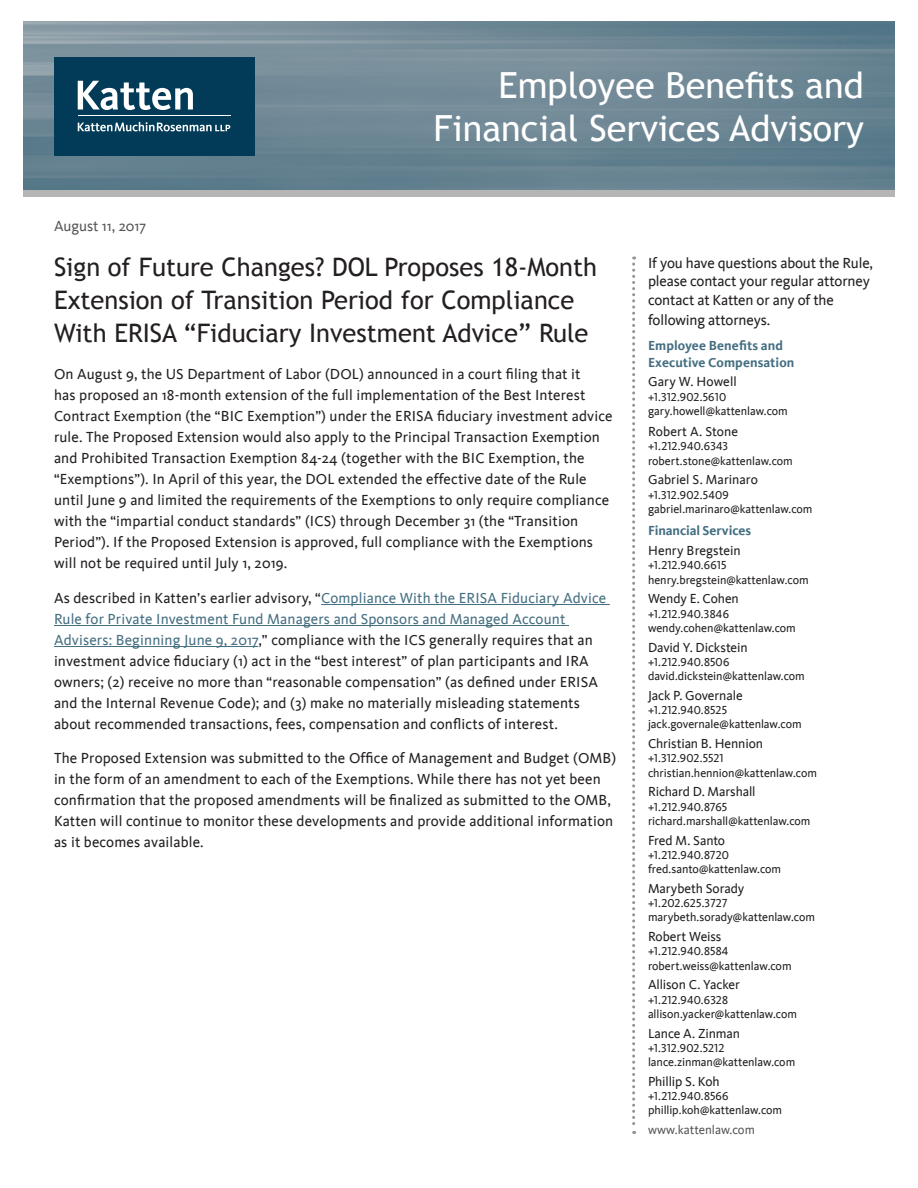
<style>
.page{position:relative;width:918px;height:1188px;background:#fff}
.page>*{position:absolute;margin:0;border:0;box-sizing:border-box;transform-origin:0 0}
.t1{font:36px/43.2px "Trebuchet MS";color:#fff;text-align:right}
.t2{font:25.5px/33px "Trebuchet MS";color:#231f20}
.t3{font:15px/21px "Kievit";letter-spacing:.01em;color:#231f20}
.t4{font:15px/19px "Kievit";letter-spacing:-.01em;color:#231f20}
.Alpha{font:15px "Kievit";color:#57585a}
.t5{font:13.5px "Kievit";letter-spacing:-.01em;color:#231f20}
.t6{font:700 13.5px/16.5px "Kievit";color:#456f82}
.t7{font:12.75px "Kievit";color:#57585a}
.t8{font:12px/14.2px "Kievit";letter-spacing:-.005em;color:#231f20}
.s1{color:#456f82}
.s2{font-family:"Kievit Book SC"}
.s3{font-weight:400;color:#231f20}
</style>
<div class="page">
<hr style="left:321px;top:604px;width:289px;height:1px;background:#456f82">
<hr style="left:54px;top:625px;width:515px;height:1px;background:#456f82">
<hr style="left:54px;top:646px;width:204px;height:1px;background:#456f82">
<svg style="left:632px;top:256px;width:3px;height:878px"></svg>
<img style="left:24px;top:22px;width:870px;height:168px">
<div style="left:23px;top:190px;width:871px;height:7px;background:#b5b5b5"></div>
<div style="left:54px;top:57px;width:201px;height:98px;background:#023b58"></div>
<svg style="left:78px;top:81px;width:115px;height:29px"></svg>
<hr style="left:78px;top:116px;width:152px;height:1px;background:#fff">
<svg style="left:78px;top:122px;width:152px;height:9px"></svg>
<p class="Alpha" style="left:54px;top:217px;width:94px">August 11, 2017</p>
<p class="t1" style="left:434px;top:64px;width:432px">Employee Benefits and<br>Financial Services Advisory</p>
<p class="t2" style="left:54px;top:250px;width:545px">Sign of Future Changes? DOL Proposes 18-Month<br>Extension of Transition Period for Compliance<br>With ERISA “Fiduciary Investment Advice” Rule</p>
<p class="t3" style="left:54px;top:364px;width:560px">On August 9, the US Department of Labor (DOL) announced in a court filing that it<br>has proposed an 18-month extension of the full implementation of the Best Interest Contract Exemption (the “BIC Exemption”) under the ERISA fiduciary investment advice rule. The Proposed Extension would also apply to the Principal Transaction Exemption and Prohibited Transaction Exemption 84-24 (together with the BIC Exemption, the “Exemptions”). In April of this year, the DOL extended the effective date of the Rule until June 9 and limited the requirements of the Exemptions to only require compliance with the “impartial conduct standards” (ICS) through December 31 (the “Transition Period”). If the Proposed Extension is approved, full compliance with the Exemptions will not be required until July 1, 2019.</p>
<p class="t3" style="left:54px;top:587px;width:554px">As described in Katten’s earlier advisory, “<span class="s1">Compliance With the ERISA Fiduciary Advice Rule for Private Investment Fund Managers and Sponsors and Managed Account Advisers: Beginning June 9, 2017</span>,” compliance with the ICS generally requires that an investment advice fiduciary (1) act in the “best interest” of plan participants and IRA owners; (2) receive no more than “reasonable compensation” (as defined under ERISA and the Internal Revenue Code); and (3) make no materially misleading statements about recommended transactions, fees, compensation and conflicts of interest.</p>
<p class="t3" style="left:54px;top:748px;width:564px">The Proposed Extension was submitted to the Office of Management and Budget (OMB) in the form of an amendment to each of the Exemptions. While there has not yet been confirmation that the proposed amendments will be finalized as submitted to the OMB, Katten will continue to monitor these developments and provide additional information as it becomes available.</p>
<p class="t4" style="left:648px;top:253px;width:227px">If you have questions about the Rule, please contact your regular attorney contact at Katten or any of the following attorneys.</p>
<p class="t6" style="left:648px;top:337px;width:148px">Employee Benefits and<br>Executive Compensation</p>
<p class="t5" style="left:648px;top:374px;width:90px">Gary W. Howell</p>
<p class="t8" style="left:648px;top:390px;width:141px"><span class="s2">+1.312.902.5610 </span>gary.howell@kattenlaw.com</p>
<p class="t5" style="left:648px;top:424px;width:92px">Robert A. Stone</p>
<p class="t8" style="left:648px;top:439px;width:146px"><span class="s2">+1.212.940.6343 </span>robert.stone@kattenlaw.com</p>
<p class="t5" style="left:648px;top:472px;width:111px">Gabriel S. Marinaro</p>
<p class="t8" style="left:648px;top:488px;width:166px"><span class="s2">+1.312.902.5409 </span>gabriel.marinaro@kattenlaw.com</p>
<p class="t6" style="left:648px;top:521px;width:105px;line-height:19.8px">Financial Services<br><span class="s3">Henry Bregstein</span></p>
<p class="t8" style="left:648px;top:558px;width:162px"><span class="s2">+1.212.940.6615 </span>henry.bregstein@kattenlaw.com</p>
<p class="t5" style="left:648px;top:591px;width:92px">Wendy E. Cohen</p>
<p class="t8" style="left:648px;top:607px;width:149px"><span class="s2">+1.212.940.3846 </span>wendy.cohen@kattenlaw.com</p>
<p class="t5" style="left:648px;top:640px;width:101px">David Y. Dickstein</p>
<p class="t8" style="left:648px;top:655px;width:158px"><span class="s2">+1.212.940.8506 </span>david.dickstein@kattenlaw.com</p>
<p class="t5" style="left:648px;top:688px;width:96px">Jack P. Governale</p>
<p class="t8" style="left:648px;top:703px;width:155px"><span class="s2">+1.212.940.8525 </span>jack.governale@kattenlaw.com</p>
<p class="t5" style="left:648px;top:736px;width:117px">Christian B. Hennion</p>
<p class="t8" style="left:648px;top:751px;width:170px"><span class="s2">+1.312.902.5521 </span>christian.hennion@kattenlaw.com</p>
<p class="t5" style="left:648px;top:784px;width:109px">Richard D. Marshall</p>
<p class="t8" style="left:648px;top:800px;width:164px"><span class="s2">+1.212.940.8765 </span>richard.marshall@kattenlaw.com</p>
<p class="t5" style="left:648px;top:833px;width:79px">Fred M. Santo</p>
<p class="t8" style="left:648px;top:848px;width:135px"><span class="s2">+1.212.940.8720 </span>fred.santo@kattenlaw.com</p>
<p class="t5" style="left:648px;top:881px;width:98px">Marybeth Sorady</p>
<p class="t8" style="left:648px;top:896px;width:169px"><span class="s2">+1.202.625.3727 </span>marybeth.sorady@kattenlaw.com</p>
<p class="t5" style="left:648px;top:929px;width:75px">Robert Weiss</p>
<p class="t8" style="left:648px;top:944px;width:145px"><span class="s2">+1.212.940.8584 </span>robert.weiss@kattenlaw.com</p>
<p class="t5" style="left:648px;top:977px;width:93px">Allison C. Yacker</p>
<p class="t8" style="left:648px;top:993px;width:151px"><span class="s2">+1.212.940.6328 </span>allison.yacker@kattenlaw.com</p>
<p class="t5" style="left:648px;top:1025px;width:94px">Lance A. Zinman</p>
<p class="t8" style="left:648px;top:1041px;width:149px"><span class="s2">+1.312.902.5212 </span>lance.zinman@kattenlaw.com</p>
<p class="t5" style="left:648px;top:1074px;width:73px">Phillip S. Koh</p>
<p class="t8" style="left:648px;top:1089px;width:136px"><span class="s2">+1.212.940.8566 </span>phillip.koh@kattenlaw.com</p>
<p class="t7" style="left:648px;top:1122px;width:108px">www.kattenlaw.com</p>
</div>
